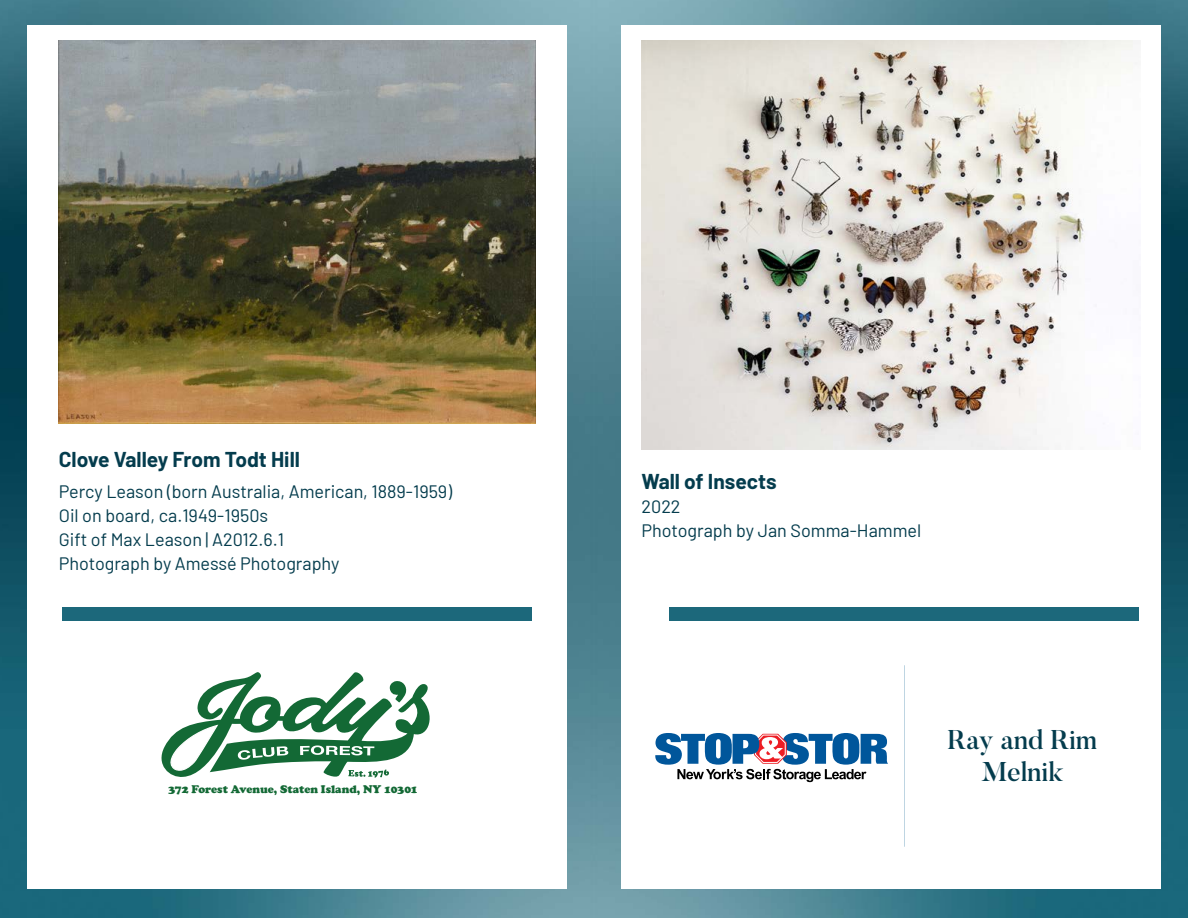
<style>
.page{position:relative;width:1188px;height:918px;background:#fff}
.page>*{position:absolute;margin:0;border:0;box-sizing:border-box;transform-origin:0 0}
.t1{font:500 27px/32.4px "Butler";color:#043c4d;text-align:center}
.t2{font:700 21px "Barlow";color:#043c4d}
.t3{font:18px/24px "Barlow";color:#043c4d}
.t4{font:900 11.4px "Cooper";color:#136935}
</style>
<div class="page">
<img style="left:0;top:0;width:1188px;height:918px">
<div style="left:27px;top:25px;width:540px;height:864px;background:#fff"></div>
<div style="left:62px;top:608px;width:470px;height:13px;background:#1c687b"></div>
<div style="left:621px;top:25px;width:540px;height:864px;background:#fff"></div>
<div style="left:670px;top:608px;width:469px;height:13px;background:#1c687b"></div>
<hr style="left:904px;top:665px;width:1px;height:182px;background:#bed5e2">
<img style="left:641px;top:40px;width:492px;height:410px">
<svg style="left:655px;top:733px;width:233px;height:50px"></svg>
<svg style="left:161px;top:672px;width:269px;height:106px"></svg>
<img style="left:59px;top:40px;width:476px;height:383px">
<p class="t2" style="left:59px;top:444px;width:243px">Clove Valley From Todt Hill</p>
<p class="t3" style="left:59px;top:478px;width:395px">Percy Leason (born Australia, American, 1889-1959)<br>Oil on board, ca.1949-1950s<br>Gift of Max Leason | A2012.6.1<br>Photograph by Amessé Photography</p>
<p class="t4" style="left:169px;top:783px;width:251px">372 Forest Avenue, Staten Island, NY 10301</p>
<p class="t2" style="left:642px;top:466px;width:137px">Wall of Insects</p>
<p class="t3" style="left:642px;top:493px;width:281px">2022<br>Photograph by Jan Somma-Hammel</p>
<h1 class="t1" style="left:948px;top:723px;width:151px">Ray and Rim<br>Melnik</h1>
</div>
